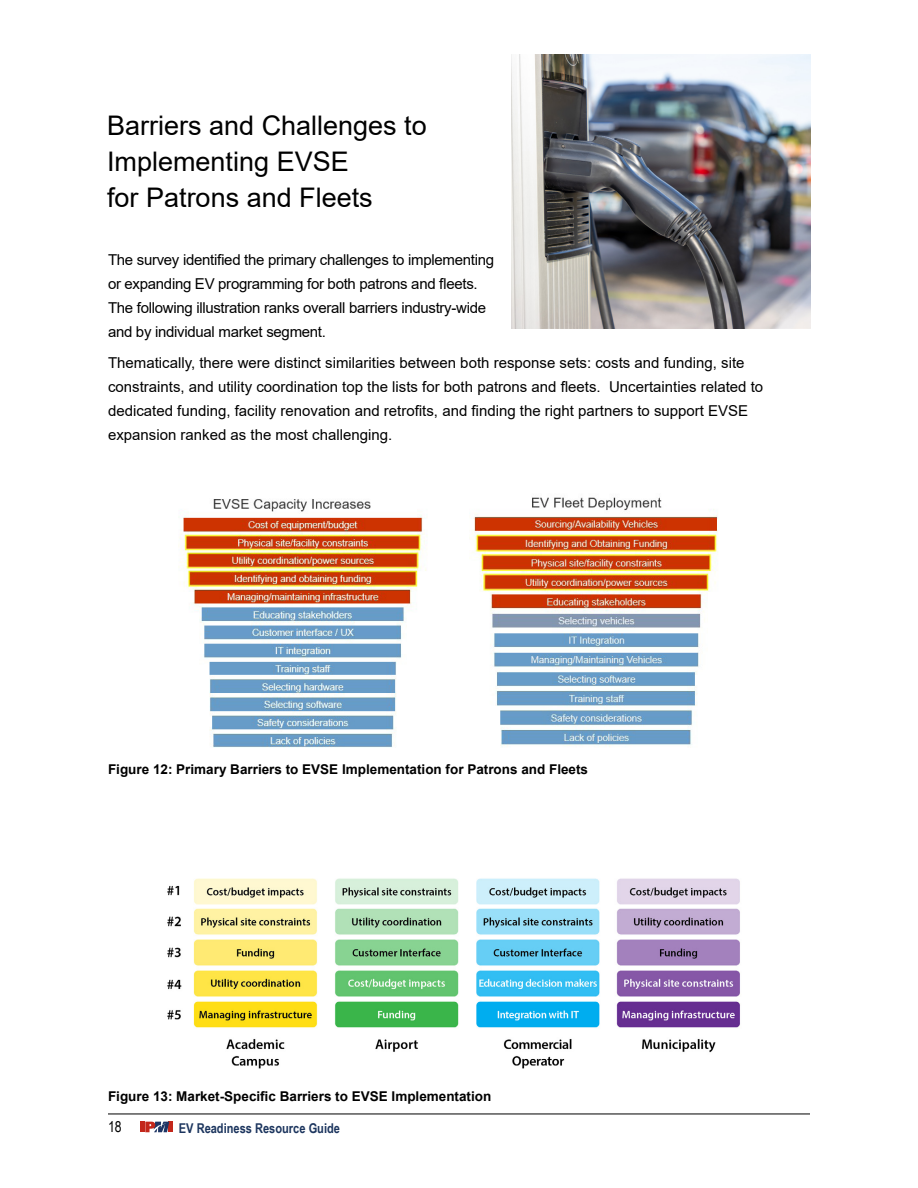
<style>
.page{position:relative;width:918px;height:1188px;background:#fff}
.page>*{position:absolute;margin:0;border:0;box-sizing:border-box;transform-origin:0 0}
.t1{font:27px/36px "Arial";color:#000}
.t2{font:15px/24px "Arial";color:#000}
.t3{font:15px/24px "Arial";letter-spacing:-.02em;color:#000}
.t4{font:15px "Arial Narrow";color:#000}
.t5{font:700 13.5px "Arial";color:#000}
.t6{font:700 13.5px "Arial Narrow";color:#1c355e}
</style>
<div class="page">
<hr style="left:108px;top:1114px;width:702px;height:1px;background:#000">
<hr style="left:168px;top:1122px;width:4px;height:10px;background:#c3271b">
<hr style="left:140px;top:1122px;width:4px;height:10px;background:#c3271b">
<svg style="left:145px;top:1122px;width:24px;height:10px"></svg>
<img style="left:167px;top:878px;width:573px;height:191px">
<img style="left:511px;top:54px;width:299px;height:275px">
<img style="left:178px;top:497px;width:540px;height:251px">
<h1 class="t1" style="left:107px;top:108px;width:321px">Barriers and Challenges to<br>Implementing EVSE<br>for Patrons and Fleets</h1>
<p class="t3" style="left:108px;top:248px;width:388px">The survey identified the primary challenges to implementing or expanding EV programming for both patrons and fleets.<br>The following illustration ranks overall barriers industry-wide and by individual market segment.</p>
<p class="t2" style="left:108px;top:351px;width:657px">Thematically, there were distinct similarities between both response sets: costs and funding, site constraints, and utility coordination top the lists for both patrons and fleets. Uncertainties related to dedicated funding, facility renovation and retrofits, and finding the right partners to support EVSE expansion ranked as the most challenging.</p>
<p class="t5" style="left:108px;top:760px;width:482px">Figure 12: Primary Barriers to EVSE Implementation for Patrons and Fleets</p>
<p class="t5" style="left:108px;top:1087px;width:385px">Figure 13: Market-Specific Barriers to EVSE Implementation</p>
<p class="t4" style="left:108px;top:1115px;width:15px">18</p>
<p class="t6" style="left:179px;top:1118px;width:163px">EV Readiness Resource Guide</p>
</div>
